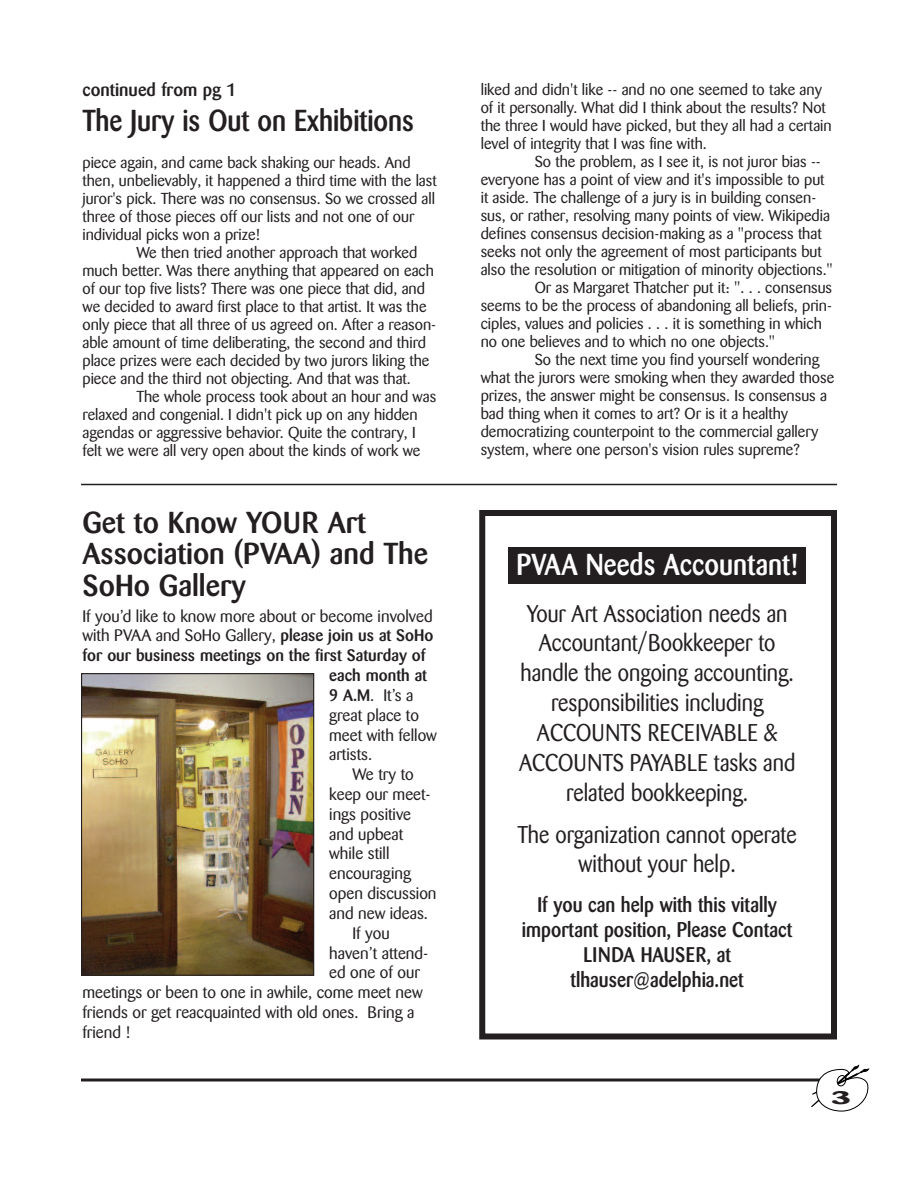
<style>
.page{position:relative;width:918px;height:1188px;background:#fff}
.page>*{position:absolute;margin:0;border:0;box-sizing:border-box;transform-origin:0 0}
.t1{font:500 30px/31.5px "Barmeno";color:#231f20}
.t2{font:500 30px "Barmeno";color:#231f20;scale:.9 1}
.t3{font:500 30px "Barmeno";color:#fff;scale:.9 1}
.t4{font:24px/29.8px "Barmeno";color:#231f20;text-align:center;scale:.9 1}
.t5{font:500 21px/25.2px "Barmeno";color:#231f20;text-align:center;scale:.9 1}
.t6{font:500 18px "Barmeno";color:#231f20}
.t7{font:700 18px "Barmeno";color:#231f20;scale:2.1 1}
.t8{font:16.5px "Barmeno";color:#231f20}
.t9{font:500 16.5px "Barmeno";color:#231f20}
.t10{font:15.75px/18px "Barmeno";color:#231f20}
.s1{font-weight:500}
</style>
<div class="page">
<div style="left:479px;top:510px;width:358px;height:530px;border:6px solid #231f20"></div>
<svg style="left:81px;top:1078px;width:730px;height:4px;background:#595657"></svg>
<svg style="left:811px;top:1064px;width:58px;height:48px"></svg>
<div style="left:508px;top:547px;width:298px;height:37px;background:#231f20"></div>
<hr style="left:81px;top:484px;width:756px;height:1px;background:#231f20">
<img style="left:83px;top:675px;width:229px;height:299px">
<div style="left:81px;top:673px;width:233px;height:303px;border:1px solid #231f20"></div>
<p class="t6" style="left:82px;top:83px;width:155px">continued from pg 1</p>
<h1 class="t2" style="left:82px;top:108px;width:370px">The Jury is Out on Exhibitions</h1>
<p class="t10" style="left:82px;top:155px;width:356px">piece again, and came back shaking our heads. And then, unbelievably, it happened a third time with the last juror's pick. There was no consensus. So we crossed all three of those pieces off our lists and not one of our individual picks won a prize!</p>
<p class="t10" style="left:82px;top:245px;width:355px;text-indent:54px">We then tried another approach that worked much better. Was there anything that appeared on each of our top five lists? There was one piece that did, and we decided to award first place to that artist. It was the only piece that all three of us agreed on. After a reason&shy;able amount of time deliberating, the second and third place prizes were each decided by two jurors liking the piece and the third not objecting. And that was that.</p>
<p class="t10" style="left:82px;top:389px;width:355px;text-indent:54px">The whole process took about an hour and was relaxed and congenial. I didn't pick up on any hidden agendas or aggressive behavior. Quite the contrary, I felt we were all very open about the kinds of work we</p>
<h1 class="t1" style="left:82px;top:509px;width:347px">Get to Know YOUR Art<br>Association (PVAA) and The<br>SoHo Gallery</h1>
<p class="t8" style="left:82px;top:609px;width:352px">If you’d like to know more about or become involved</p>
<p class="t8" style="left:82px;top:629px;width:352px">with PVAA and SoHo Gallery, <span class="s1">please join us at SoHo</span></p>
<p class="t9" style="left:82px;top:649px;width:345px">for our business meetings on the first Saturday of</p>
<p class="t9" style="left:329px;top:668px;width:99px">each month at</p>
<p class="t8" style="left:329px;top:688px;width:86px"><span class="s1">9 A.M</span>. It’s a</p>
<p class="t8" style="left:329px;top:708px;width:91px">great place to</p>
<p class="t8" style="left:329px;top:728px;width:109px">meet with fellow</p>
<p class="t8" style="left:329px;top:748px;width:44px">artists.</p>
<p class="t8" style="left:352px;top:768px;width:63px">We try to</p>
<p class="t8" style="left:329px;top:787px;width:103px">keep our meet-</p>
<p class="t8" style="left:329px;top:807px;width:83px">ings positive</p>
<p class="t8" style="left:329px;top:827px;width:75px">and upbeat</p>
<p class="t8" style="left:329px;top:847px;width:62px">while still</p>
<p class="t8" style="left:329px;top:867px;width:83px">encouraging</p>
<p class="t8" style="left:329px;top:886px;width:109px">open discussion</p>
<p class="t8" style="left:329px;top:906px;width:100px">and new ideas.</p>
<p class="t8" style="left:353px;top:926px;width:39px">If you</p>
<p class="t8" style="left:329px;top:946px;width:101px">haven’t attend-</p>
<p class="t8" style="left:329px;top:966px;width:92px">ed one of our</p>
<p class="t8" style="left:83px;top:986px;width:342px">meetings or been to one in awhile, come meet new</p>
<p class="t8" style="left:83px;top:1005px;width:333px">friends or get reacquainted with old ones. Bring a</p>
<p class="t8" style="left:83px;top:1025px;width:49px">friend !</p>
<p class="t10" style="left:481px;top:81px;width:353px">liked and didn't like -- and no one seemed to take any of it personally. What did I think about the results? Not the three I would have picked, but they all had a certain level of integrity that I was fine with.</p>
<p class="t10" style="left:535px;top:153px;width:288px">So the problem, as I see it, is not juror bias --</p>
<p class="t10" style="left:481px;top:171px;width:345px">everyone has a point of view and it's impossible to put</p>
<p class="t10" style="left:481px;top:189px;width:337px">it aside. The challenge of a jury is in building consen-</p>
<p class="t10" style="left:481px;top:207px;width:351px">sus, or rather, resolving many points of view. Wikipedia</p>
<p class="t10" style="left:481px;top:225px;width:342px">defines consensus decision-making as a "process that</p>
<p class="t10" style="left:481px;top:243px;width:343px">seeks not only the agreement of most participants but</p>
<p class="t10" style="left:481px;top:261px;width:354px">also the resolution or mitigation of minority objections."</p>
<p class="t10" style="left:535px;top:279px;width:299px">Or as Margaret Thatcher put it: ". . . consensus</p>
<p class="t10" style="left:481px;top:297px;width:353px">seems to be the process of abandoning all beliefs, prin-</p>
<p class="t10" style="left:481px;top:315px;width:343px">ciples, values and policies . . . it is something in which</p>
<p class="t10" style="left:481px;top:333px;width:296px">no one believes and to which no one objects."</p>
<p class="t10" style="left:535px;top:351px;width:286px">So the next time you find yourself wondering</p>
<p class="t10" style="left:481px;top:369px;width:355px">what the jurors were smoking when they awarded those</p>
<p class="t10" style="left:481px;top:387px;width:348px">prizes, the answer might be consensus. Is consensus a</p>
<p class="t10" style="left:481px;top:405px;width:309px">bad thing when it comes to art? Or is it a healthy</p>
<p class="t10" style="left:481px;top:423px;width:339px">democratizing counterpoint to the commercial gallery</p>
<p class="t10" style="left:481px;top:441px;width:321px">system, where one person's vision rules supreme?</p>
<h1 class="t3" style="left:516px;top:552px;width:314px">PVAA Needs Accountant!</h1>
<h2 class="t4" style="left:519px;top:601px;width:308px">Your Art Association needs an<br>Accountant/Bookkeeper to handle the ongoing accounting. responsibilities including<br>ACCOUNTS RECEIVABLE &amp;<br>ACCOUNTS PAYABLE tasks and related bookkeeping.</h2>
<h2 class="t4" style="left:518px;top:822px;width:312px;line-height:28.8px">The organization cannot operate without your help.</h2>
<h3 class="t5" style="left:522px;top:894px;width:302px">If you can help with this vitally important position, Please Contact<br>LINDA HAUSER, at tlhauser@adelphia.net</h3>
<p class="t7" style="left:831px;top:1089px;width:11px">3</p>
</div>
